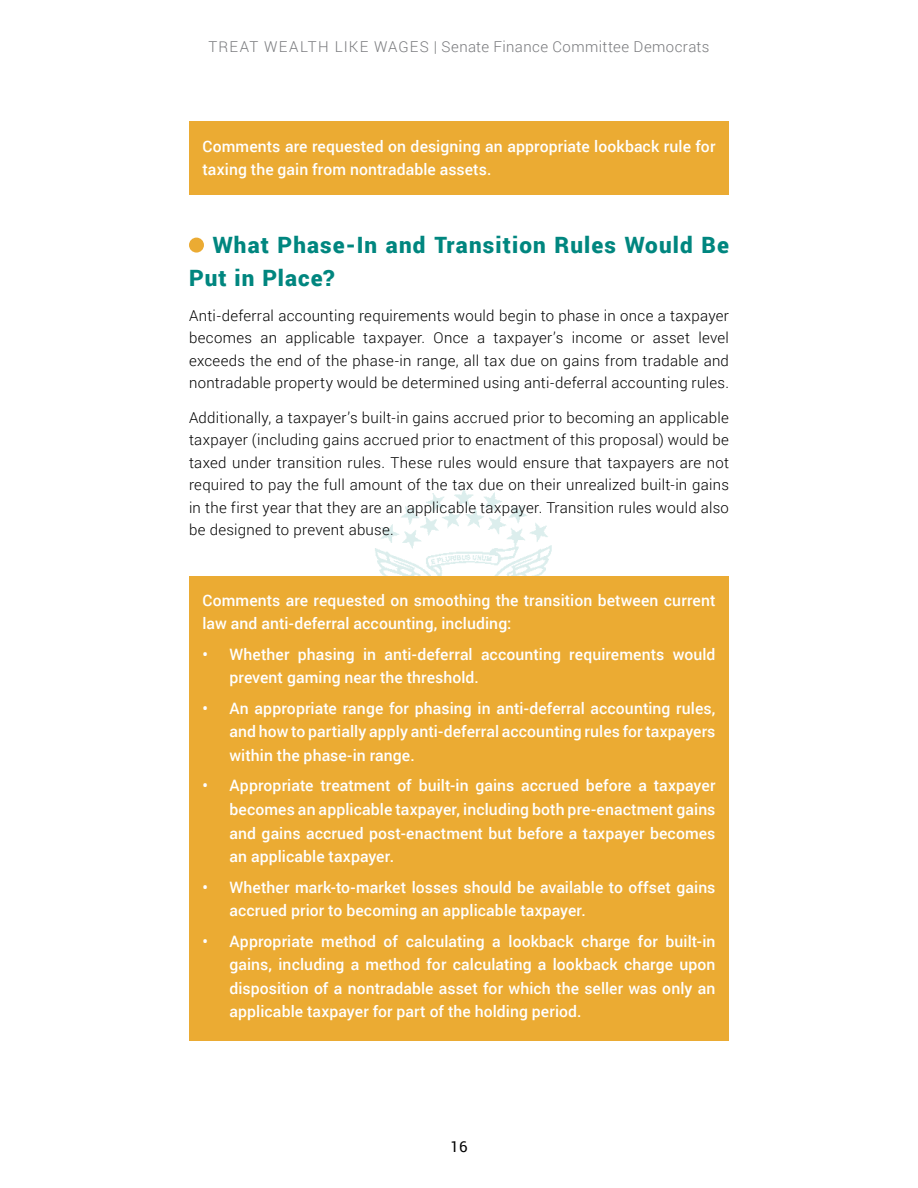
<style>
.page{position:relative;width:918px;height:1188px;background:#fff}
.page>*{position:absolute;margin:0;border:0;box-sizing:border-box;transform-origin:0 0}
.t1{font:900 22.5px/33.8px "Roboto";letter-spacing:.05em;color:#00867f}
.t2{font:500 15.75px/23.7px "Roboto";letter-spacing:.005em;color:#fff}
.t3{font:300 15px/22.5px "Roboto";letter-spacing:.02em;color:#000;text-align:justify}
.t4{font:300 15px "Roboto";letter-spacing:.03em;color:#797a7d}
.t5{font:15px "Roboto";color:#000}
</style>
<div class="page">
<img style="left:375px;top:488px;width:177px;height:88px">
<div style="left:189px;top:238px;width:15px;height:15px;background:#ebab33;border-radius:50%"></div>
<div style="left:189px;top:122px;width:540px;height:73px;background:#ebab33"></div>
<div style="left:189px;top:576px;width:540px;height:465px;background:#ebab33"></div>
<p class="t4" style="left:208px;top:36px;width:503px">TREAT WEALTH LIKE WAGES | Senate Finance Committee Democrats</p>
<p class="t2" style="left:202px;top:133px;width:514px">Comments are requested on designing an appropriate lookback rule for taxing the gain from nontradable assets.</p>
<h1 class="t1" style="left:189px;top:227px;width:542px;text-indent:24px">What Phase-In and Transition Rules Would Be<br>Put in Place?</h1>
<p class="t3" style="left:189px;top:304px;width:542px">Anti-deferral accounting requirements would begin to phase in once a taxpayer becomes an applicable taxpayer. Once a taxpayer’s income or asset level exceeds the end of the phase-in range, all tax due on gains from tradable and nontradable property would be determined using anti-deferral accounting rules.</p>
<p class="t3" style="left:189px;top:406px;width:542px">Additionally, a taxpayer’s built-in gains accrued prior to becoming an applicable taxpayer (including gains accrued prior to enactment of this proposal) would be taxed under transition rules. These rules would ensure that taxpayers are not required to pay the full amount of the tax due on their unrealized built-in gains in the first year that they are an applicable taxpayer. Transition rules would also be designed to prevent abuse.</p>
<p class="t2" style="left:202px;top:588px;width:514px">Comments are requested on smoothing the transition between current law and anti-deferral accounting, including:</p>
<p class="t2" style="left:229px;top:642px;width:487px;text-indent:-27px">• Whether phasing in anti-deferral accounting requirements would prevent gaming near the threshold.</p>
<p class="t2" style="left:229px;top:696px;width:487px;text-align:justify;text-indent:-27px">• An appropriate range for phasing in anti-deferral accounting rules, and how to partially apply anti-deferral accounting rules for taxpayers within the phase-in range.</p>
<p class="t2" style="left:229px;top:773px;width:487px;text-align:justify;text-indent:-27px">• Appropriate treatment of built-in gains accrued before a taxpayer becomes an applicable taxpayer, including both pre-enactment gains and gains accrued post-enactment but before a taxpayer becomes an applicable taxpayer.</p>
<p class="t2" style="left:229px;top:874px;width:487px;text-indent:-27px">• Whether mark-to-market losses should be available to offset gains accrued prior to becoming an applicable taxpayer.</p>
<p class="t2" style="left:229px;top:929px;width:487px;text-align:justify;text-indent:-27px">• Appropriate method of calculating a lookback charge for built-in gains, including a method for calculating a lookback charge upon disposition of a nontradable asset for which the seller was only an applicable taxpayer for part of the holding period.</p>
<p class="t5" style="left:451px;top:1136px;width:18px">16</p>
</div>
